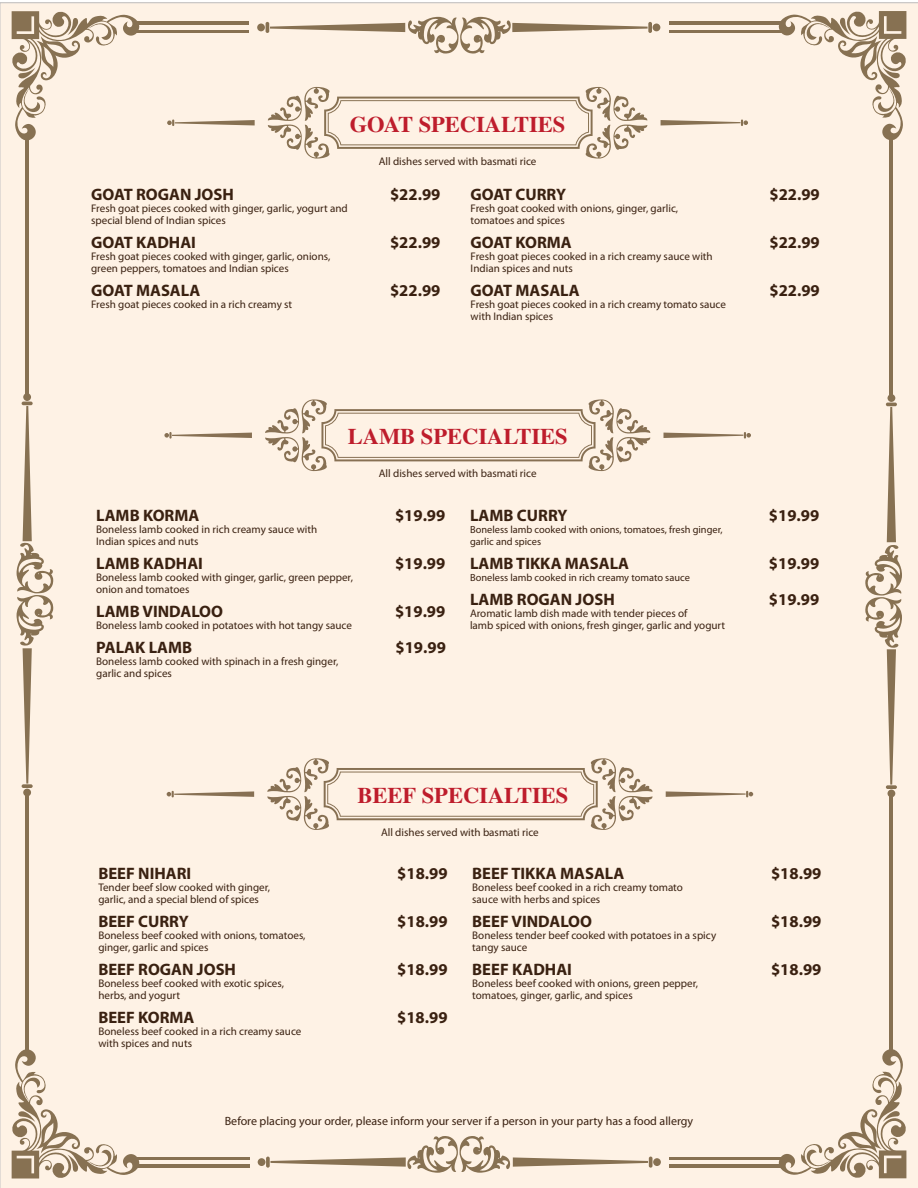
<style>
.page{position:relative;width:918px;height:1188px;background:#fff}
.page>*{position:absolute;margin:0;border:0;box-sizing:border-box;transform-origin:0 0}
.t1{font:700 22.5px "Times";color:#be1d2c}
.t2{font:700 16.65px "Myriad Pro";color:#3a2111}
.t3{font:12px "Myriad Pro";color:#3a2111}
.t4{font:11.1px/12px "Myriad Pro";color:#3a2111}
.t5{font:10.35px/12px "Myriad Pro";color:#3a2111}
</style>
<div class="page">
<div style="left:0;top:2px;width:918px;height:1186px;background:#fef2e5"></div>
<hr style="left:26px;top:794px;width:3px;height:259px;background:#877152">
<hr style="left:26px;top:138px;width:3px;height:259px;background:#877152">
<svg style="left:22px;top:784px;width:11px;height:4px"></svg>
<div style="left:23px;top:789px;width:8px;height:7px;background:#877152;border-radius:50%"></div>
<svg style="left:17px;top:402px;width:36px;height:382px;background:#e5d7c6"></svg>
<div style="left:23px;top:393px;width:8px;height:8px;background:#877152;border-radius:50%"></div>
<hr style="left:890px;top:138px;width:3px;height:259px;background:#877152">
<hr style="left:890px;top:794px;width:3px;height:259px;background:#877152">
<div style="left:888px;top:394px;width:7px;height:8px;background:#877152;border-radius:50%"></div>
<svg style="left:865px;top:403px;width:37px;height:382px;background:#e6d8c7"></svg>
<svg style="left:886px;top:785px;width:11px;height:4px"></svg>
<div style="left:888px;top:790px;width:7px;height:7px;background:#877152;border-radius:50%"></div>
<svg style="left:11px;top:1048px;width:130px;height:131px;background:#e6d8c8"></svg>
<svg style="left:777px;top:1048px;width:130px;height:131px;background:#e6d8c7"></svg>
<hr style="left:136px;top:1164px;width:113px;height:4px;background:#877152">
<hr style="left:136px;top:1157px;width:113px;height:2px;background:#877152">
<hr style="left:669px;top:1164px;width:114px;height:4px;background:#877152">
<hr style="left:669px;top:1157px;width:114px;height:2px;background:#877152">
<div style="left:653px;top:1158px;width:8px;height:8px;background:#877152;border-radius:50%"></div>
<svg style="left:270px;top:1136px;width:382px;height:37px;background:#e6d8c7"></svg>
<svg style="left:266px;top:1157px;width:4px;height:11px"></svg>
<div style="left:258px;top:1158px;width:8px;height:8px;background:#877152;border-radius:50%"></div>
<svg style="left:777px;top:11px;width:130px;height:131px;background:#e6d8c7"></svg>
<svg style="left:11px;top:11px;width:130px;height:131px;background:#e6d8c8"></svg>
<hr style="left:669px;top:21px;width:113px;height:4px;background:#877152">
<hr style="left:669px;top:30px;width:113px;height:3px;background:#877152">
<hr style="left:135px;top:21px;width:114px;height:4px;background:#877152">
<hr style="left:135px;top:30px;width:114px;height:3px;background:#877152">
<div style="left:257px;top:24px;width:8px;height:7px;background:#877152;border-radius:50%"></div>
<svg style="left:266px;top:17px;width:382px;height:37px;background:#e6d8c7"></svg>
<svg style="left:648px;top:22px;width:4px;height:11px"></svg>
<div style="left:653px;top:24px;width:7px;height:7px;background:#877152;border-radius:50%"></div>
<svg style="left:268px;top:87px;width:379px;height:72px;background:#ede0d0"></svg>
<svg style="left:661px;top:119px;width:87px;height:7px"></svg>
<svg style="left:167px;top:119px;width:88px;height:7px"></svg>
<svg style="left:265px;top:399px;width:385px;height:72px;background:#ede0d0"></svg>
<svg style="left:664px;top:432px;width:87px;height:7px"></svg>
<svg style="left:164px;top:432px;width:88px;height:7px"></svg>
<svg style="left:267px;top:758px;width:386px;height:72px;background:#eddfd0"></svg>
<svg style="left:666px;top:791px;width:87px;height:6px"></svg>
<svg style="left:167px;top:791px;width:87px;height:6px"></svg>
<h1 class="t1" style="left:350px;top:111px;width:217px">GOAT SPECIALTIES</h1>
<p class="t4" style="left:379px;top:155px;width:159px">All dishes served with basmati rice</p>
<h2 class="t2" style="left:91px;top:183px;width:144px">GOAT ROGAN JOSH</h2>
<h2 class="t2" style="left:390px;top:183px;width:52px">$22.99</h2>
<p class="t4" style="left:91px;top:202px;width:258px">Fresh goat pieces cooked with ginger, garlic, yogurt and special blend of Indian spices</p>
<h2 class="t2" style="left:91px;top:231px;width:106px">GOAT KADHAI</h2>
<h2 class="t2" style="left:390px;top:231px;width:52px">$22.99</h2>
<p class="t4" style="left:91px;top:250px;width:241px">Fresh goat pieces cooked with ginger, garlic, onions, green peppers, tomatoes and Indian spices</p>
<h2 class="t2" style="left:91px;top:279px;width:111px">GOAT MASALA</h2>
<h2 class="t2" style="left:390px;top:279px;width:52px">$22.99</h2>
<p class="t4" style="left:91px;top:298px;width:203px">Fresh goat pieces cooked in a rich creamy st</p>
<h2 class="t2" style="left:471px;top:183px;width:97px">GOAT CURRY</h2>
<h2 class="t2" style="left:769px;top:183px;width:52px">$22.99</h2>
<p class="t4" style="left:471px;top:202px;width:209px">Fresh goat cooked with onions, ginger, garlic, tomatoes and spices</p>
<h2 class="t2" style="left:471px;top:231px;width:103px">GOAT KORMA</h2>
<h2 class="t2" style="left:769px;top:231px;width:52px">$22.99</h2>
<p class="t4" style="left:471px;top:250px;width:244px">Fresh goat pieces cooked in a rich creamy sauce with<br>Indian spices and nuts</p>
<h2 class="t2" style="left:471px;top:279px;width:111px">GOAT MASALA</h2>
<h2 class="t2" style="left:769px;top:279px;width:52px">$22.99</h2>
<p class="t4" style="left:471px;top:298px;width:257px">Fresh goat pieces cooked in a rich creamy tomato sauce with Indian spices</p>
<h1 class="t1" style="left:348px;top:423px;width:221px">LAMB SPECIALTIES</h1>
<p class="t4" style="left:379px;top:467px;width:159px">All dishes served with basmati rice</p>
<h2 class="t2" style="left:96px;top:504px;width:105px">LAMB KORMA</h2>
<h2 class="t2" style="left:395px;top:504px;width:52px">$19.99</h2>
<p class="t4" style="left:96px;top:523px;width:223px">Boneless lamb cooked in rich creamy sauce with<br>Indian spices and nuts</p>
<h2 class="t2" style="left:96px;top:552px;width:108px">LAMB KADHAI</h2>
<h2 class="t2" style="left:395px;top:552px;width:52px">$19.99</h2>
<p class="t4" style="left:96px;top:571px;width:258px">Boneless lamb cooked with ginger, garlic, green pepper, onion and tomatoes</p>
<h2 class="t2" style="left:96px;top:600px;width:128px">LAMB VINDALOO</h2>
<h2 class="t2" style="left:395px;top:600px;width:52px">$19.99</h2>
<p class="t4" style="left:96px;top:619px;width:257px">Boneless lamb cooked in potatoes with hot tangy sauce</p>
<h2 class="t2" style="left:96px;top:636px;width:98px">PALAK LAMB</h2>
<h2 class="t2" style="left:396px;top:636px;width:52px">$19.99</h2>
<p class="t4" style="left:96px;top:655px;width:244px">Boneless lamb cooked with spinach in a fresh ginger, garlic and spices</p>
<h2 class="t2" style="left:470px;top:504px;width:99px">LAMB CURRY</h2>
<h2 class="t2" style="left:769px;top:504px;width:52px">$19.99</h2>
<p class="t5" style="left:470px;top:523px;width:254px">Boneless lamb cooked with onions, tomatoes, fresh ginger, garlic and spices</p>
<h2 class="t2" style="left:470px;top:552px;width:161px">LAMB TIKKA MASALA</h2>
<h2 class="t2" style="left:769px;top:552px;width:52px">$19.99</h2>
<p class="t5" style="left:470px;top:571px;width:221px">Boneless lamb cooked in rich creamy tomato sauce</p>
<h2 class="t2" style="left:470px;top:588px;width:146px">LAMB ROGAN JOSH</h2>
<h2 class="t2" style="left:769px;top:588px;width:52px">$19.99</h2>
<p class="t4" style="left:470px;top:607px;width:257px">Aromatic lamb dish made with tender pieces of<br>lamb spiced with onions, fresh ginger, garlic and yogurt</p>
<h1 class="t1" style="left:357px;top:782px;width:213px">BEEF SPECIALTIES</h1>
<p class="t4" style="left:381px;top:826px;width:159px">All dishes served with basmati rice</p>
<h2 class="t2" style="left:98px;top:863px;width:94px">BEEF NIHARI</h2>
<h2 class="t2" style="left:397px;top:863px;width:52px">$18.99</h2>
<p class="t4" style="left:98px;top:882px;width:173px">Tender beef slow cooked with ginger, garlic, and a special blend of spices</p>
<h2 class="t2" style="left:98px;top:911px;width:92px">BEEF CURRY</h2>
<h2 class="t2" style="left:397px;top:911px;width:52px">$18.99</h2>
<p class="t4" style="left:98px;top:930px;width:209px">Boneless beef cooked with onions, tomatoes, ginger, garlic and spices</p>
<h2 class="t2" style="left:98px;top:959px;width:139px">BEEF ROGAN JOSH</h2>
<h2 class="t2" style="left:397px;top:959px;width:52px">$18.99</h2>
<p class="t4" style="left:98px;top:978px;width:187px">Boneless beef cooked with exotic spices, herbs, and yogurt</p>
<h2 class="t2" style="left:98px;top:1007px;width:98px">BEEF KORMA</h2>
<h2 class="t2" style="left:397px;top:1007px;width:52px">$18.99</h2>
<p class="t4" style="left:98px;top:1026px;width:205px">Boneless beef cooked in a rich creamy sauce with spices and nuts</p>
<h2 class="t2" style="left:472px;top:863px;width:154px">BEEF TIKKA MASALA</h2>
<h2 class="t2" style="left:771px;top:863px;width:52px">$18.99</h2>
<p class="t4" style="left:472px;top:882px;width:212px">Boneless beef cooked in a rich creamy tomato sauce with herbs and spices</p>
<h2 class="t2" style="left:472px;top:911px;width:121px">BEEF VINDALOO</h2>
<h2 class="t2" style="left:771px;top:911px;width:52px">$18.99</h2>
<p class="t4" style="left:472px;top:930px;width:246px">Boneless tender beef cooked with potatoes in a spicy tangy sauce</p>
<h2 class="t2" style="left:472px;top:959px;width:101px">BEEF KADHAI</h2>
<h2 class="t2" style="left:771px;top:959px;width:52px">$18.99</h2>
<p class="t4" style="left:472px;top:978px;width:227px">Boneless beef cooked with onions, green pepper, tomatoes, ginger, garlic, and spices</p>
<p class="t3" style="left:225px;top:1114px;width:470px">Before placing your order, please inform your server if a person in your party has a food allergy</p>
</div>
